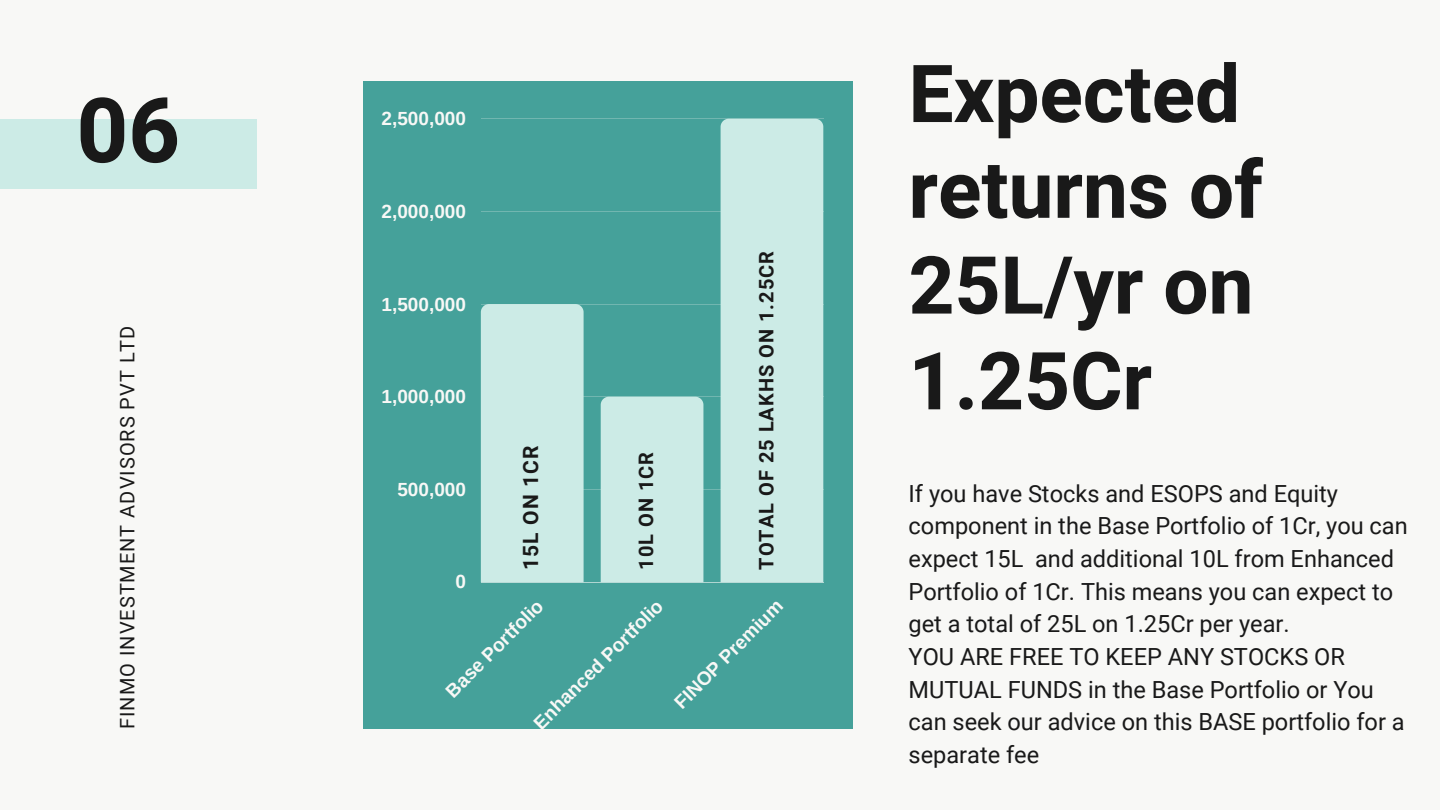
<style>
.page{position:relative;width:1440px;height:810px;background:#f8f8f6}
.page>*{position:absolute;margin:0;border:0;box-sizing:border-box;transform-origin:0 0}
.t1{font:700 90px "Heebo";color:#191919}
.t2{font:700 80px/95.8px "Heebo";color:#191919}
.t3{font:23.6px/32.6px "Roboto";color:#191919}
.t4{font:700 21px "Roboto";letter-spacing:.05em;color:#191919}
.t5{font:700 20px "Roboto";letter-spacing:.05em;color:#191919}
.t6{font:20px "Roboto";letter-spacing:.05em;color:#191919}
.t7{font:700 19px "Arimo";color:#f8f8f6}
</style>
<div class="page">
<div style="left:0;top:119px;width:256px;height:70px;background:#ccebe6"></div>
<div style="left:363px;top:81px;width:489px;height:648px;background:#45a19a"></div>
<hr style="left:481px;top:119px;width:342px;height:1px;background:#f8f8f6">
<hr style="left:481px;top:211px;width:342px;height:1px;background:#f8f8f6">
<hr style="left:481px;top:304px;width:342px;height:1px;background:#f8f8f6">
<hr style="left:481px;top:397px;width:342px;height:1px;background:#f8f8f6">
<hr style="left:481px;top:489px;width:342px;height:1px;background:#f8f8f6">
<hr style="left:481px;top:582px;width:342px;height:1px;background:#f8f8f6">
<div style="left:481px;top:304px;width:103px;height:278px;background:#ccebe6"></div>
<div style="left:601px;top:397px;width:102px;height:185px;background:#ccebe6"></div>
<div style="left:721px;top:119px;width:102px;height:463px;background:#ccebe6"></div>
<p class="t1" style="left:77px;top:68px;width:105px">06</p>
<p class="t6" style="left:116px;top:729px;width:405px;rotate:-90deg">FINMO INVESTMENT ADVISORS PVT LTD</p>
<p class="t7" style="left:382px;top:108px;width:86px">2,500,000</p>
<p class="t7" style="left:382px;top:201px;width:86px">2,000,000</p>
<p class="t7" style="left:382px;top:293px;width:86px">1,500,000</p>
<p class="t7" style="left:382px;top:386px;width:86px">1,000,000</p>
<p class="t7" style="left:397px;top:479px;width:70px">500,000</p>
<p class="t7" style="left:456px;top:571px;width:12px">0</p>
<p class="t4" style="left:519px;top:570px;width:125px;rotate:-90deg">15L ON 1CR</p>
<p class="t5" style="left:635px;top:570px;width:119px;rotate:-90deg">10L ON 1CR</p>
<p class="t5" style="left:755px;top:570px;width:320px;rotate:-90deg">TOTAL OF 25 LAKHS ON 1.25CR</p>
<p class="t7" style="left:441px;top:686px;width:130px;rotate:-45deg">Base Portfolio</p>
<p class="t7" style="left:529px;top:718px;width:176px;rotate:-45deg">Enhanced Portfolio</p>
<p class="t7" style="left:670px;top:698px;width:146px;rotate:-45deg">FINOP Premium</p>
<p class="t2" style="left:909px;top:49px;width:356px">Expected returns of<br>25L/yr on<br>1.25Cr</p>
<p class="t3" style="left:909px;top:477px;width:501px">If you have Stocks and ESOPS and Equity component in the Base Portfolio of 1Cr, you can expect 15L and additional 10L from Enhanced Portfolio of 1Cr. This means you can expect to get a total of 25L on 1.25Cr per year.</p>
<p class="t3" style="left:909px;top:641px;width:498px">YOU ARE FREE TO KEEP ANY STOCKS OR<br>MUTUAL FUNDS in the Base Portfolio or You can seek our advice on this BASE portfolio for a separate fee</p>
</div>
